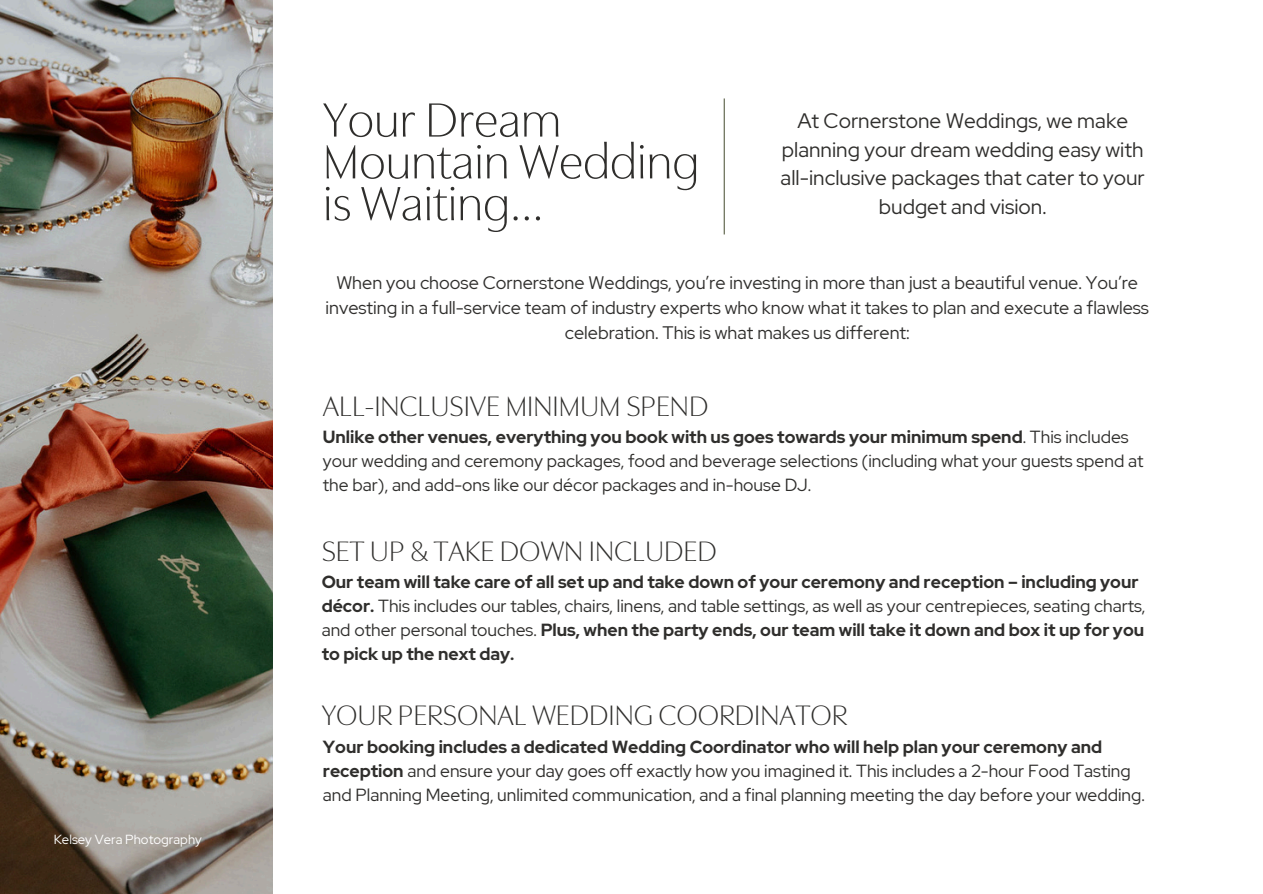
<style>
.page{position:relative;width:1263px;height:894px;background:#fff}
.page>*{position:absolute;margin:0;border:0;box-sizing:border-box;transform-origin:0 0}
.t1{font:300 50.1px/41.8px "Utile Display";color:#2f2e2c}
.t2{font:300 29.55px "Utile Display";color:#2f2e2c}
.t3{font:20.85px/28.5px "Red Hat Display";color:#2f2e2c;text-align:center}
.t4{font:18.15px/25.2px "Red Hat Display";color:#2f2e2c;text-align:center}
.t5{font:17.55px/24px "Red Hat Display";color:#2f2e2c}
.t6{font:700 17.55px/24px "Red Hat Display";color:#2f2e2c}
.t7{font:13.2px "Red Hat Display";color:#fff}
.s1{font-weight:700}
.s2{font-weight:400}
</style>
<div class="page">
<hr style="left:724px;top:98px;width:1px;height:136px;background:#595f46">
<img style="left:0;top:0;width:272px;height:893px">
<h4 class="t7" style="left:54px;top:830px;width:150px">Kelsey Vera Photography</h4>
<p class="t1" style="left:323px;top:99px;width:378px">Your Dream<br>Mountain Wedding is Waiting...</p>
<h1 class="t3" style="left:781px;top:106px;width:366px">At Cornerstone Weddings, we make planning your dream wedding easy with all-inclusive packages that cater to your budget and vision.</h1>
<h4 class="t4" style="left:326px;top:270px;width:825px">When you choose Cornerstone Weddings, you’re investing in more than just a beautiful venue. You’re investing in a full-service team of industry experts who know what it takes to plan and execute a flawless celebration. This is what makes us different:</h4>
<h3 class="t2" style="left:323px;top:389px;width:387px">ALL-INCLUSIVE MINIMUM SPEND</h3>
<h2 class="t5" style="left:323px;top:425px;width:822px"><span class="s1">Unlike other venues, everything you book with us goes towards your minimum spend</span>. This includes your wedding and ceremony packages, food and beverage selections (including what your guests spend at the bar), and add-ons like our décor packages and in-house DJ.</h2>
<h4 class="t2" style="left:322px;top:534px;width:397px">SET UP &amp; TAKE DOWN INCLUDED</h4>
<h2 class="t6" style="left:322px;top:569px;width:825px">Our team will take care of all set up and take down of your ceremony and reception – including your décor. <span class="s2">This includes our tables, chairs, linens, and table settings, as well as your centrepieces, seating charts, and other personal touches.</span> Plus, when the party ends, our team will take it down and box it up for you to pick up the next day.</h2>
<h4 class="t2" style="left:322px;top:698px;width:527px">YOUR PERSONAL WEDDING COORDINATOR</h4>
<h2 class="t5" style="left:323px;top:735px;width:823px"><span class="s1">Your booking includes a dedicated Wedding Coordinator who will help plan your ceremony and reception</span> and ensure your day goes off exactly how you imagined it. This includes a 2-hour Food Tasting and Planning Meeting, unlimited communication, and a final planning meeting the day before your wedding.</h2>
</div>
